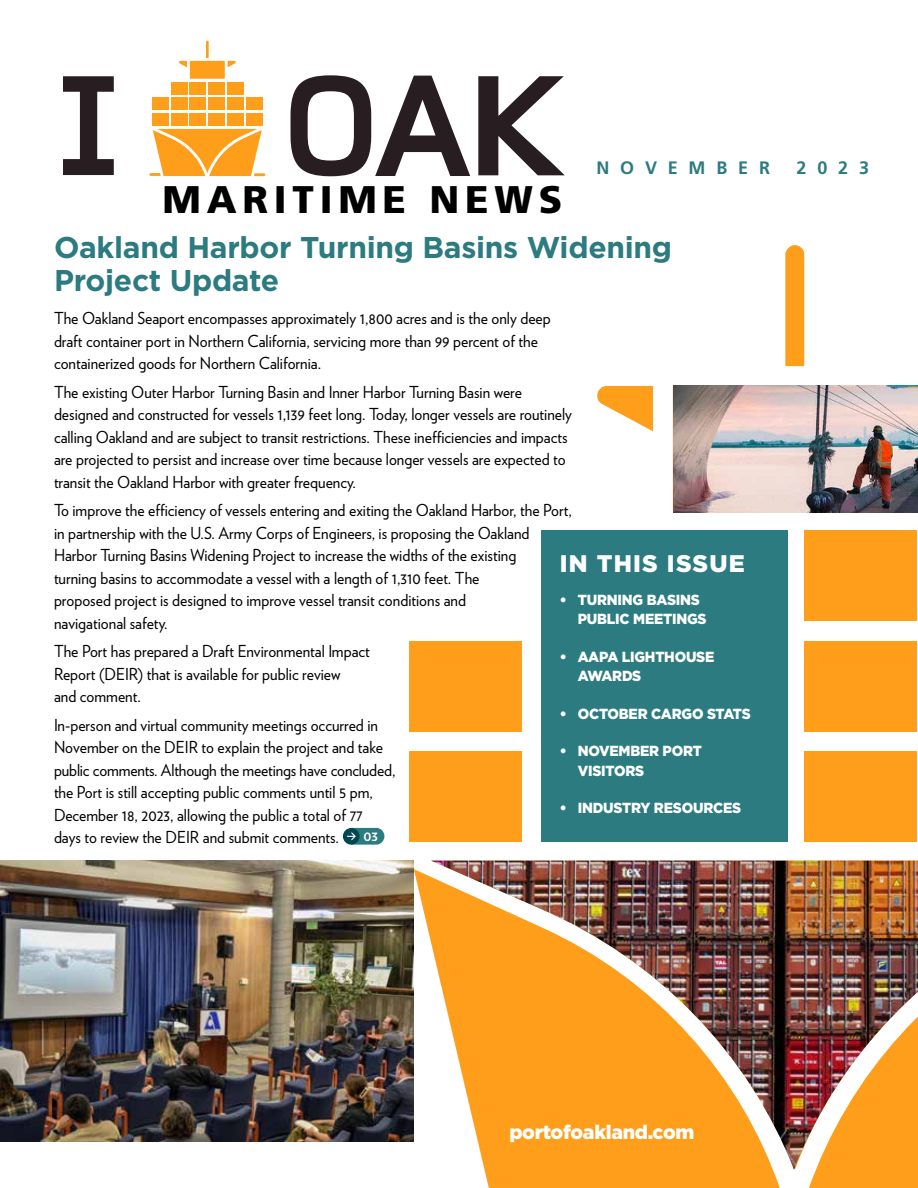
<style>
.page{position:relative;width:918px;height:1188px;background:#fff}
.page>*{position:absolute;margin:0;border:0;box-sizing:border-box;transform-origin:0 0}
.t1{font:900 38.4px "Frutiger LT Std";letter-spacing:.15em;color:#000}
.t2{font:700 30px/33px "Gotham";letter-spacing:-.01em;color:#2c7b80}
.t3{font:900 24px "Gotham";letter-spacing:.05em;color:#fff}
.t4{font:900 19.5px "Gotham";letter-spacing:-.015em;color:#fff}
.t5{font:700 18px "Frutiger LT Std";letter-spacing:.6em;color:#2c7b80}
.t6{font:16.5px/22.5px "Verlag";color:#000;scale:.95 1}
.t7{font:900 14.7px/19.5px "Gotham";letter-spacing:-.015em;color:#fff;scale:.95 1}
.t8{font:700 14.4px "Verlag";color:#fff}
</style>
<div class="page">
<svg style="left:785px;top:245px;width:19px;height:121px;background:#ffa122"></svg>
<svg style="left:414px;top:869px;width:366px;height:319px;fill:#ff9e1a"></svg>
<div style="left:809px;top:1170px;width:109px;height:18px;background:#ff9e1a"></div>
<div style="left:409px;top:641px;width:113px;height:91px;background:#ff9e1a"></div>
<div style="left:804px;top:641px;width:113px;height:91px;background:#ff9e1a"></div>
<div style="left:409px;top:751px;width:113px;height:91px;background:#ff9e1a"></div>
<div style="left:804px;top:751px;width:113px;height:91px;background:#ff9e1a"></div>
<div style="left:804px;top:531px;width:113px;height:90px;background:#ff9e1a"></div>
<svg style="left:597px;top:386px;width:56px;height:45px"></svg>
<img style="left:674px;top:385px;width:244px;height:128px">
<div style="left:541px;top:530px;width:246px;height:312px;background:#2c7b80"></div>
<svg style="left:343px;top:828px;width:41px;height:17px"></svg>
<div style="left:0;top:1134px;width:472px;height:54px;background:#fff"></div>
<img style="left:431px;top:861px;width:487px;height:309px">
<img style="left:0;top:861px;width:413px;height:280px">
<svg style="left:63px;top:76px;width:51px;height:99px"></svg>
<svg style="left:291px;top:75px;width:179px;height:101px"></svg>
<svg style="left:478px;top:76px;width:87px;height:99px"></svg>
<div style="left:152px;top:97px;width:16px;height:13px;background:#ff9e1a"></div>
<div style="left:171px;top:97px;width:16px;height:13px;background:#ff9e1a"></div>
<div style="left:190px;top:97px;width:16px;height:13px;background:#ff9e1a"></div>
<div style="left:209px;top:97px;width:16px;height:13px;background:#ff9e1a"></div>
<div style="left:228px;top:97px;width:16px;height:13px;background:#ff9e1a"></div>
<div style="left:246px;top:97px;width:17px;height:13px;background:#ff9e1a"></div>
<div style="left:152px;top:113px;width:16px;height:13px;background:#ff9e1a"></div>
<div style="left:171px;top:113px;width:16px;height:13px;background:#ff9e1a"></div>
<div style="left:190px;top:113px;width:16px;height:13px;background:#ff9e1a"></div>
<div style="left:209px;top:113px;width:16px;height:13px;background:#ff9e1a"></div>
<div style="left:228px;top:113px;width:16px;height:13px;background:#ff9e1a"></div>
<div style="left:246px;top:113px;width:17px;height:13px;background:#ff9e1a"></div>
<div style="left:171px;top:82px;width:16px;height:13px;background:#ff9e1a"></div>
<div style="left:190px;top:82px;width:16px;height:13px;background:#ff9e1a"></div>
<div style="left:209px;top:82px;width:16px;height:13px;background:#ff9e1a"></div>
<div style="left:228px;top:82px;width:16px;height:13px;background:#ff9e1a"></div>
<svg style="left:179px;top:41px;width:57px;height:38px"></svg>
<svg style="left:149px;top:129px;width:116px;height:47px"></svg>
<h1 class="t1" style="left:163px;top:176px;width:401px">MARITIME NEWS</h1>
<p class="t5" style="left:596px;top:157px;width:175px">NOVEMBER</p>
<p class="t5" style="left:797px;top:157px;width:74px">2023</p>
<h2 class="t2" style="left:54px;top:231px;width:620px">Oakland Harbor Turning Basins Widening<br>Project Update</h2>
<p class="t6" style="left:54px;top:306px;width:524px">The Oakland Seaport encompasses approximately 1,800 acres and is the only deep draft container port in Northern California, servicing more than 99 percent of the containerized goods for Northern California.</p>
<p class="t6" style="left:54px;top:380px;width:547px">The existing Outer Harbor Turning Basin and Inner Harbor Turning Basin were designed and constructed for vessels 1,139 feet long. Today, longer vessels are routinely calling Oakland and are subject to transit restrictions. These inefficiencies and impacts are projected to persist and increase over time because longer vessels are expected to transit the Oakland Harbor with greater frequency.</p>
<p class="t6" style="left:54px;top:498px;width:547px">To improve the efficiency of vessels entering and exiting the Oakland Harbor, the Port, in partnership with the U.S. Army Corps of Engineers, is proposing the Oakland Harbor Turning Basins Widening Project to increase the widths of the existing<br>turning basins to accommodate a vessel with a length of 1,310 feet. The<br>proposed project is designed to improve vessel transit conditions and<br>navigational safety.</p>
<p class="t6" style="left:54px;top:639px;width:334px">The Port has prepared a Draft Environmental Impact<br>Report (DEIR) that is available for public review<br>and comment.</p>
<p class="t6" style="left:54px;top:713px;width:361px">In-person and virtual community meetings occurred in November on the DEIR to explain the project and take public comments. Although the meetings have concluded, the Port is still accepting public comments until 5 pm, December 18, 2023, allowing the public a total of 77<br>days to review the DEIR and submit comments.</p>
<h3 class="t3" style="left:560px;top:547px;width:187px">IN THIS ISSUE</h3>
<p class="t7" style="left:578px;top:590px;width:137px;text-indent:-18px">• TURNING BASINS<br>PUBLIC MEETINGS</p>
<p class="t7" style="left:578px;top:647px;width:145px;text-indent:-18px">• AAPA LIGHTHOUSE<br>AWARDS</p>
<p class="t7" style="left:560px;top:704px;width:203px">• OCTOBER CARGO STATS</p>
<p class="t7" style="left:578px;top:741px;width:132px;text-indent:-18px">• NOVEMBER PORT<br>VISITORS</p>
<p class="t7" style="left:560px;top:798px;width:192px">• INDUSTRY RESOURCES</p>
<p class="t8" style="left:364px;top:824px;width:16px">03</p>
<p class="t4" style="left:509px;top:1119px;width:187px">portofoakland.com</p>
</div>
